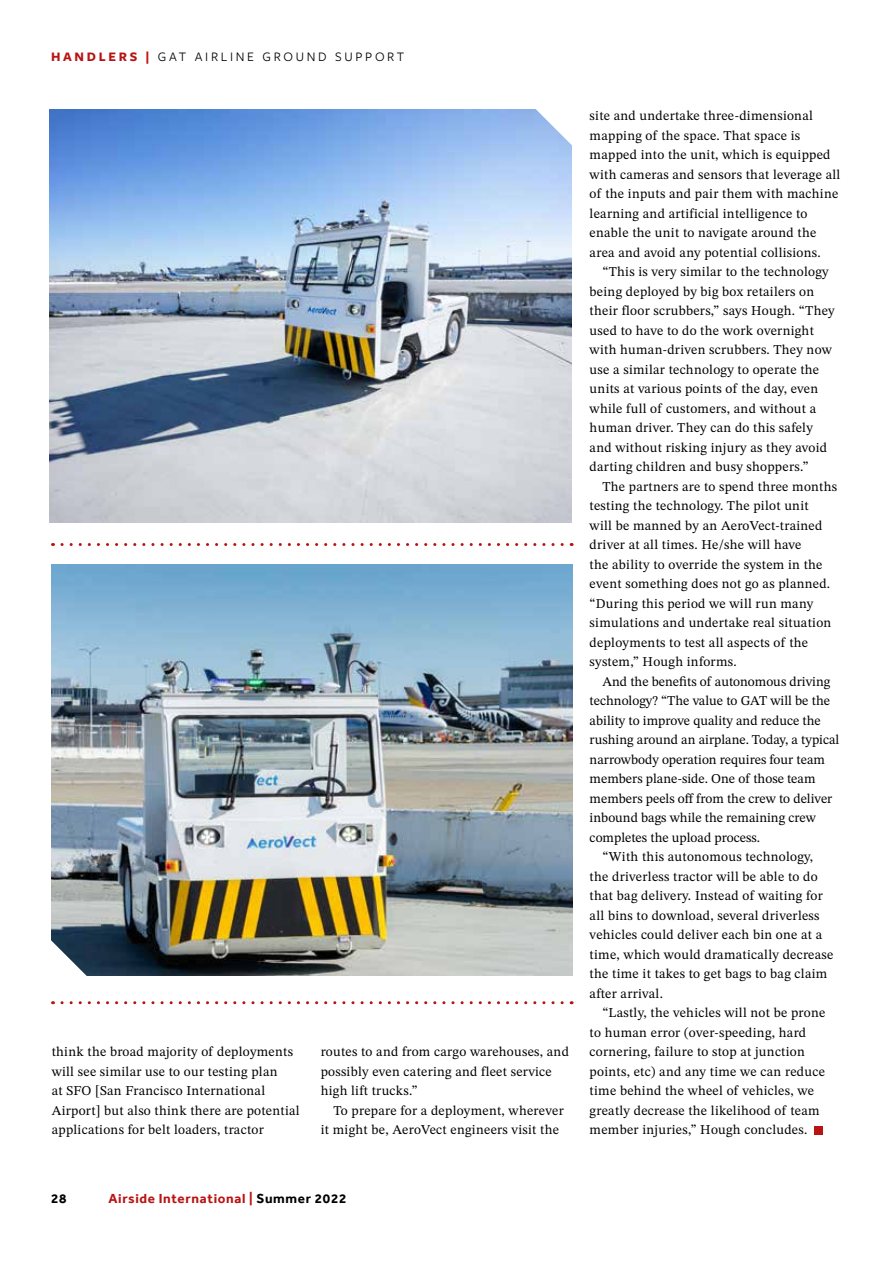
<style>
.page{position:relative;width:893px;height:1263px;background:#fff}
.page>*{position:absolute;margin:0;border:0;box-sizing:border-box;transform-origin:0 0}
.t1{font:13.5px/19.5px "STIX Two Text";letter-spacing:.02em;color:#000}
.t2{font:13.5px "STIX Two Text";color:#000}
.t3{font:13.5px "Freight Sans Pro";letter-spacing:.2em;color:#000}
.t4{font:700 13.5px "Effra";letter-spacing:.05em;color:#b71413}
.t5{font:700 13.5px "Effra";color:#000}
.s1{font-weight:700;color:#b71413}
.s2{color:#020203}
</style>
<div class="page">
<img style="left:50px;top:110px;width:522px;height:412px">
<img style="left:51px;top:564px;width:522px;height:412px">
<svg style="left:501px;top:109px;width:71px;height:72px;background:#b0cbf3"></svg>
<div style="left:814px;top:1126px;width:9px;height:8px;background:#b71413"></div>
<svg style="left:53px;top:543px;width:509px;height:3px"></svg>
<img style="left:51px;top:905px;width:511px;height:100px">
<p class="t3" style="left:51px;top:47px;width:355px"><span class="s1">HANDLERS |</span> GAT AIRLINE GROUND SUPPORT</p>
<p class="t1" style="left:52px;top:1042px;width:249px">think the broad majority of deployments will see similar use to our testing plan<br>at SFO [San Francisco International Airport] but also think there are potential applications for belt loaders, tractor</p>
<p class="t1" style="left:321px;top:1042px;width:250px">routes to and from cargo warehouses, and possibly even catering and fleet service high lift trucks.”</p>
<p class="t1" style="left:321px;top:1100px;width:245px;text-indent:13px">To prepare for a deployment, wherever it might be, AeroVect engineers visit the</p>
<p class="t1" style="left:590px;top:106px;width:252px">site and undertake three-dimensional mapping of the space. That space is mapped into the unit, which is equipped with cameras and sensors that leverage all of the inputs and pair them with machine learning and artificial intelligence to enable the unit to navigate around the area and avoid any potential collisions.</p>
<p class="t1" style="left:590px;top:262px;width:247px;text-indent:13px">“This is very similar to the technology being deployed by big box retailers on their floor scrubbers,” says Hough. “They used to have to do the work overnight with human-driven scrubbers. They now use a similar technology to operate the units at various points of the day, even while full of customers, and without a human driver. They can do this safely and without risking injury as they avoid darting children and busy shoppers.”</p>
<p class="t1" style="left:590px;top:476px;width:249px;text-indent:13px">The partners are to spend three months testing the technology. The pilot unit<br>will be manned by an AeroVect-trained driver at all times. He/she will have<br>the ability to override the system in the event something does not go as planned. “During this period we will run many simulations and undertake real situation deployments to test all aspects of the system,” Hough informs.</p>
<p class="t2" style="left:602px;top:671px;width:229px">And the benefits of autonomous driving</p>
<p class="t2" style="left:590px;top:691px;width:242px">technology? “The value to GAT will be the</p>
<p class="t2" style="left:590px;top:710px;width:233px">ability to improve quality and reduce the</p>
<p class="t2" style="left:590px;top:730px;width:251px">rushing around an airplane. Today, a typical</p>
<p class="t2" style="left:590px;top:749px;width:237px">narrowbody operation requires four team</p>
<p class="t2" style="left:590px;top:769px;width:227px">members plane-side. One of those team</p>
<p class="t2" style="left:590px;top:788px;width:244px">members peels off from the crew to deliver</p>
<p class="t2" style="left:590px;top:808px;width:228px">inbound bags while the remaining crew</p>
<p class="t2" style="left:590px;top:827px;width:172px">completes the upload process.</p>
<p class="t1" style="left:602px;top:847px;width:212px">“With this autonomous technology,</p>
<p class="t1" style="left:590px;top:866px;width:229px">the driverless tractor will be able to do</p>
<p class="t1" style="left:590px;top:886px;width:235px">that bag delivery. Instead of waiting for</p>
<p class="t1" style="left:590px;top:905px;width:231px">all bins to download, several driverless</p>
<p class="t1" style="left:590px;top:925px;width:234px">vehicles could deliver each bin one at a</p>
<p class="t1" style="left:590px;top:944px;width:245px">time, which would dramatically decrease</p>
<p class="t1" style="left:590px;top:964px;width:239px">the time it takes to get bags to bag claim</p>
<p class="t1" style="left:590px;top:983px;width:75px">after arrival.</p>
<p class="t1" style="left:602px;top:1003px;width:224px">“Lastly, the vehicles will not be prone</p>
<p class="t1" style="left:590px;top:1022px;width:218px">to human error (over-speeding, hard</p>
<p class="t1" style="left:590px;top:1042px;width:217px">cornering, failure to stop at junction</p>
<p class="t1" style="left:590px;top:1061px;width:237px">points, etc) and any time we can reduce</p>
<p class="t1" style="left:590px;top:1081px;width:226px">time behind the wheel of vehicles, we</p>
<p class="t1" style="left:590px;top:1100px;width:231px">greatly decrease the likelihood of team</p>
<p class="t1" style="left:590px;top:1120px;width:219px">member injuries,” Hough concludes.</p>
<p class="t5" style="left:51px;top:1190px;width:17px">28</p>
<p class="t4" style="left:108px;top:1190px;width:239px">Airside International | <span class="s2">Summer 2022</span></p>
</div>
